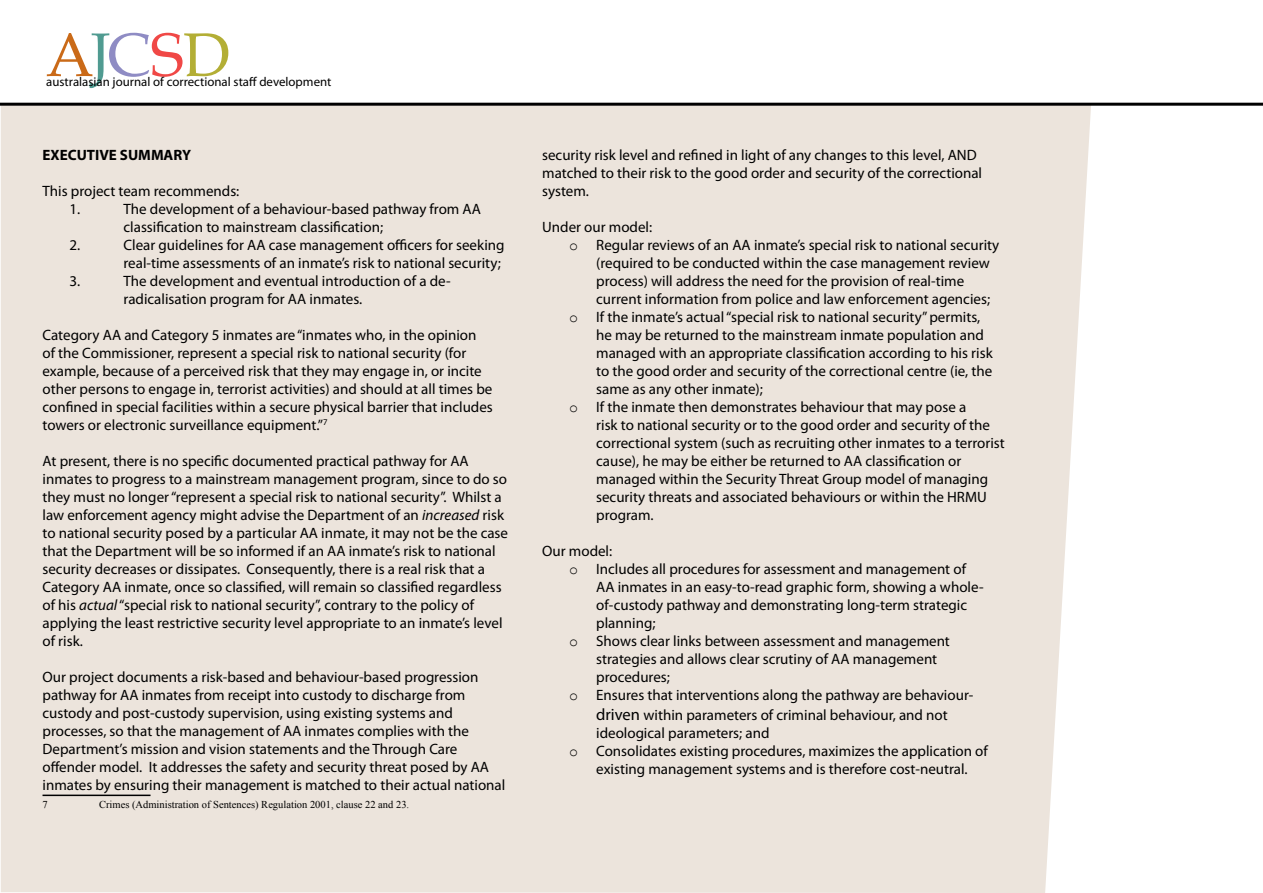
<style>
.page{position:relative;width:1263px;height:893px;background:#fff}
.page>*{position:absolute;margin:0;border:0;box-sizing:border-box;transform-origin:0 0}
.t1{font:61.65px "Book Antiqua";letter-spacing:-.03em;color:#ca6a18}
.t2{font:15px/18px "Myriad Pro";color:#000}
.t3{font:700 15px "Myriad Pro";color:#000}
.t4{font:12.9px "Myriad Pro";color:#000}
.t5{font:10.5px "Times New Roman";color:#000}
.s1{color:#509b91}
.s2{color:#8f8cc4}
.s3{color:#f04846}
.s4{color:#b3ae35}
.s5{font-style:italic}
.s6{font-family:"Courier New"}
.s7{font-size:16.5px}
</style>
<div class="page">
<div style="left:1px;top:106px;width:1090px;height:787px;background:#ece4dc"></div>
<hr style="left:0;top:103px;width:1263px;height:3px;background:#000">
<hr style="left:43px;top:795px;width:108px;height:1px;background:#000">
<h1 class="t1" style="left:46px;top:12px;width:186px">A<span class="s1">J</span><span class="s2">C</span><span class="s3">S</span><span class="s4">D</span></h1>
<p class="t4" style="left:46px;top:74px;width:287px">australasian journal of correctional staff development</p>
<p class="t3" style="left:43px;top:145px;width:150px">EXECUTIVE SUMMARY</p>
<p class="t2" style="left:70px;top:182px;width:171px;text-indent:-27px">This project team recommends:<br>1.</p>
<p class="t2" style="left:124px;top:200px;width:359px">The development of a behaviour-based pathway from AA classification to mainstream classification;</p>
<p class="t2" style="left:70px;top:236px;width:12px">2.</p>
<p class="t2" style="left:124px;top:236px;width:383px">Clear guidelines for AA case management officers for seeking real-time assessments of an inmate’s risk to national security;</p>
<p class="t2" style="left:70px;top:272px;width:12px">3.</p>
<p class="t2" style="left:124px;top:272px;width:329px">The development and eventual introduction of a de&shy;radicalisation program for AA inmates.</p>
<p class="t2" style="left:43px;top:326px;width:452px">Category AA and Category 5 inmates are “inmates who, in the opinion<br>of the Commissioner, represent a special risk to national security (for example, because of a perceived risk that they may engage in, or incite other persons to engage in, terrorist activities) and should at all times be confined in special facilities within a secure physical barrier that includes towers or electronic surveillance equipment.”<sup>7</sup></p>
<p class="t2" style="left:43px;top:452px;width:467px">At present, there is no specific documented practical pathway for AA inmates to progress to a mainstream management program, since to do so they must no longer “represent a special risk to national security”. Whilst a law enforcement agency might advise the Department of an <span class="s5">increased</span> risk to national security posed by a particular AA inmate, it may not be the case that the Department will be so informed if an AA inmate’s risk to national security decreases or dissipates. Consequently, there is a real risk that a Category AA inmate, once so classified, will remain so classified regardless of his <span class="s5">actual</span> “special risk to national security”, contrary to the policy of applying the least restrictive security level appropriate to an inmate’s level of risk.</p>
<p class="t2" style="left:43px;top:668px;width:464px">Our project documents a risk-based and behaviour-based progression pathway for AA inmates from receipt into custody to discharge from custody and post-custody supervision, using existing systems and processes, so that the management of AA inmates complies with the Department’s mission and vision statements and the Through Care offender model. It addresses the safety and security threat posed by AA inmates by ensuring their management is matched to their actual national</p>
<p class="t5" style="left:43px;top:797px;width:7px">7</p>
<p class="t5" style="left:99px;top:797px;width:312px">Crimes (Administration of Sentences) Regulation 2001, clause 22 and 23.</p>
<p class="t2" style="left:542px;top:146px;width:441px">security risk level and refined in light of any changes to this level, AND matched to their risk to the good order and security of the correctional system.</p>
<p class="t2" style="left:542px;top:218px;width:112px">Under our model:</p>
<p class="t2" style="left:569px;top:236px;width:432px"><span class="s6">o</span> Regular reviews of an AA inmate’s special risk to national security</p>
<p class="t2" style="left:596px;top:254px;width:395px">(required to be conducted within the case management review</p>
<p class="t2" style="left:596px;top:272px;width:370px">process) will address the need for the provision of real-time</p>
<p class="t2" style="left:596px;top:290px;width:395px">current information from police and law enforcement agencies;</p>
<p class="t2" style="left:569px;top:308px;width:413px"><span class="s6">o</span> If the inmate’s actual “special risk to national security” permits,</p>
<p class="t2" style="left:596px;top:326px;width:389px">he may be returned to the mainstream inmate population and</p>
<p class="t2" style="left:596px;top:344px;width:398px">managed with an appropriate classification according to his risk</p>
<p class="t2" style="left:596px;top:362px;width:398px">to the good order and security of the correctional centre (ie, the</p>
<p class="t2" style="left:596px;top:380px;width:168px">same as any other inmate);</p>
<p class="t2" style="left:569px;top:398px;width:399px"><span class="s6">o</span> If the inmate then demonstrates behaviour that may pose a</p>
<p class="t2" style="left:596px;top:416px;width:395px">risk to national security or to the good order and security of the</p>
<p class="t2" style="left:596px;top:434px;width:410px">correctional system (such as recruiting other inmates to a terrorist</p>
<p class="t2" style="left:596px;top:452px;width:367px">cause), he may be either be returned to AA classification or</p>
<p class="t2" style="left:596px;top:470px;width:393px">managed within the Security Threat Group model of managing</p>
<p class="t2" style="left:596px;top:488px;width:392px">security threats and associated behaviours or within the HRMU</p>
<p class="t2" style="left:596px;top:506px;width:59px">program.</p>
<p class="t2" style="left:542px;top:542px;width:72px">Our model:</p>
<p class="t2" style="left:569px;top:560px;width:398px"><span class="s6">o</span> Includes all procedures for assessment and management of</p>
<p class="t2" style="left:596px;top:578px;width:389px">AA inmates in an easy-to-read graphic form, showing a whole-</p>
<p class="t2" style="left:596px;top:596px;width:372px">of-custody pathway and demonstrating long-term strategic</p>
<p class="t2" style="left:596px;top:614px;width:61px">planning;</p>
<p class="t2" style="left:569px;top:632px;width:382px"><span class="s6">o</span> Shows clear links between assessment and management</p>
<p class="t2" style="left:596px;top:650px;width:342px">strategies and allows clear scrutiny of AA management</p>
<p class="t2" style="left:596px;top:668px;width:75px">procedures;</p>
<p class="t2" style="left:569px;top:686px;width:406px"><span class="s6">o</span> Ensures that interventions along the pathway are behaviour-</p>
<p class="t2" style="left:596px;top:706px;width:353px"><span class="s7">driven</span> within parameters of criminal behaviour, and not</p>
<p class="t2" style="left:596px;top:724px;width:175px">ideological parameters; and</p>
<p class="t2" style="left:569px;top:742px;width:420px"><span class="s6">o</span> Consolidates existing procedures, maximizes the application of</p>
<p class="t2" style="left:596px;top:760px;width:373px">existing management systems and is therefore cost-neutral.</p>
</div>
